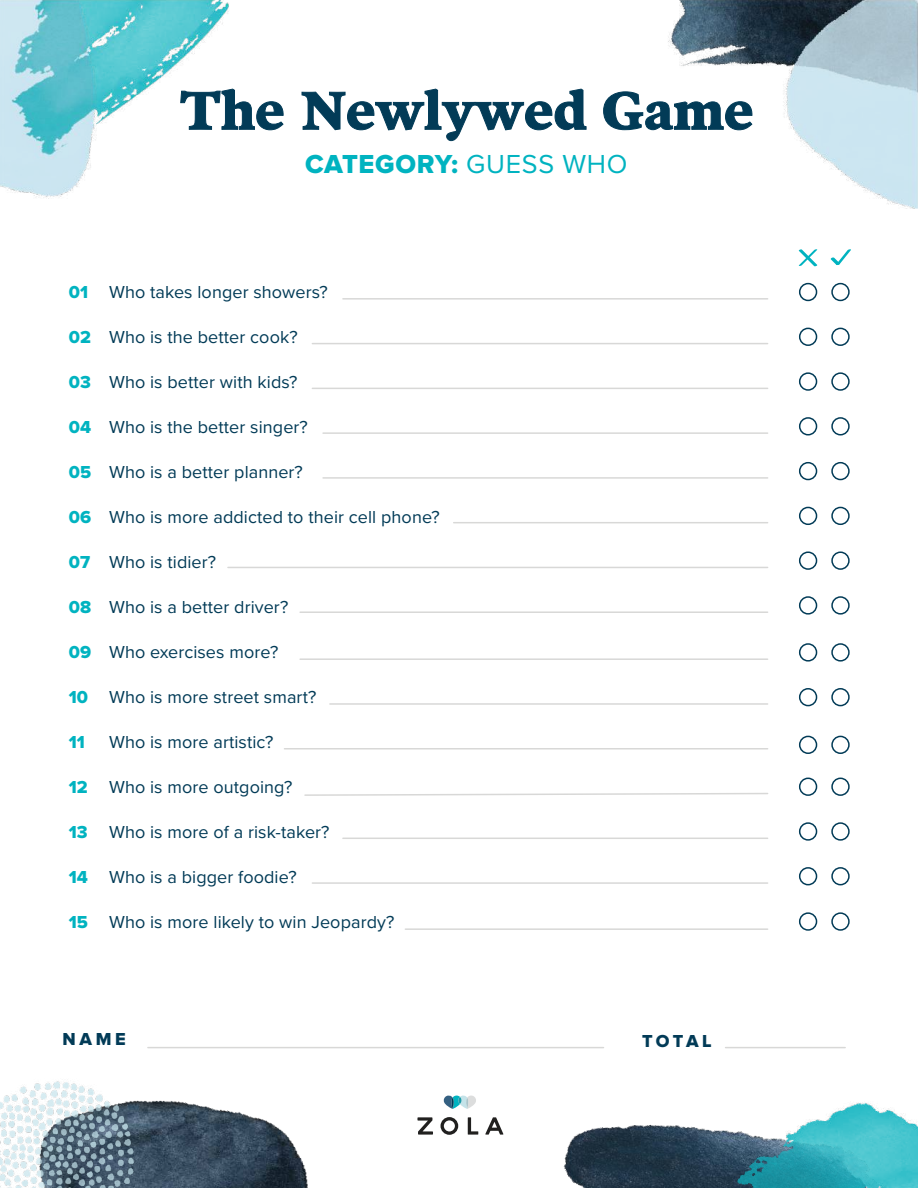
<style>
.page{position:relative;width:918px;height:1188px;background:#fff}
.page>*{position:absolute;margin:0;border:0;box-sizing:border-box;transform-origin:0 0}
.t1{font:700 52.5px "Poynter Text";color:#023b57}
.t2{font:27px "Proxima Nova Extrabld";letter-spacing:.025em;color:#00b3c0}
.t3{font:18px "Proxima Nova";letter-spacing:.005em;color:#023b57}
.t4{font:18px "Proxima Nova Extrabld";letter-spacing:.005em;color:#00b3c0}
.t5{font:18px "Proxima Nova Extrabld";letter-spacing:.2em;color:#023b57}
.s1{font-family:"Proxima Nova"}
</style>
<div class="page">
<svg style="left:417px;top:1117px;width:16px;height:18px"></svg>
<svg style="left:440px;top:1117px;width:18px;height:18px"></svg>
<svg style="left:468px;top:1117px;width:10px;height:18px"></svg>
<svg style="left:485px;top:1117px;width:18px;height:18px"></svg>
<svg style="left:443px;top:1095px;width:33px;height:14px"></svg>
<hr style="left:148px;top:1047px;width:456px;height:1px;background:#d8d8d7">
<hr style="left:343px;top:298px;width:425px;height:2px;background:#d8d8d7">
<svg style="left:798px;top:249px;width:20px;height:18px"></svg>
<svg style="left:830px;top:249px;width:21px;height:16px"></svg>
<div style="left:799px;top:283px;width:18px;height:18px;border:2px solid #023b57;border-radius:50%"></div>
<div style="left:831px;top:283px;width:19px;height:18px;border:2px solid #023b57;border-radius:50%"></div>
<hr style="left:312px;top:343px;width:456px;height:1px;background:#d8d8d7">
<div style="left:799px;top:328px;width:18px;height:18px;border:2px solid #023b57;border-radius:50%"></div>
<div style="left:831px;top:328px;width:19px;height:18px;border:2px solid #023b57;border-radius:50%"></div>
<hr style="left:312px;top:388px;width:456px;height:1px;background:#d8d8d7">
<div style="left:799px;top:372px;width:18px;height:19px;border:2px solid #023b57;border-radius:50%"></div>
<div style="left:831px;top:372px;width:19px;height:19px;border:2px solid #023b57;border-radius:50%"></div>
<hr style="left:323px;top:432px;width:445px;height:2px;background:#d8d8d7">
<div style="left:799px;top:417px;width:18px;height:19px;border:2px solid #023b57;border-radius:50%"></div>
<div style="left:831px;top:417px;width:19px;height:19px;border:2px solid #023b57;border-radius:50%"></div>
<hr style="left:323px;top:477px;width:445px;height:2px;background:#d8d8d7">
<div style="left:799px;top:462px;width:18px;height:18px;border:2px solid #023b57;border-radius:50%"></div>
<div style="left:831px;top:462px;width:19px;height:18px;border:2px solid #023b57;border-radius:50%"></div>
<hr style="left:454px;top:522px;width:314px;height:1px;background:#d8d8d7">
<div style="left:799px;top:507px;width:18px;height:18px;border:2px solid #023b57;border-radius:50%"></div>
<div style="left:831px;top:507px;width:19px;height:18px;border:2px solid #023b57;border-radius:50%"></div>
<hr style="left:228px;top:567px;width:540px;height:1px;background:#d8d8d7">
<div style="left:799px;top:551px;width:18px;height:19px;border:2px solid #023b57;border-radius:50%"></div>
<div style="left:831px;top:551px;width:19px;height:19px;border:2px solid #023b57;border-radius:50%"></div>
<hr style="left:300px;top:611px;width:468px;height:2px;background:#d8d8d7">
<div style="left:799px;top:596px;width:18px;height:19px;border:2px solid #023b57;border-radius:50%"></div>
<div style="left:831px;top:596px;width:19px;height:19px;border:2px solid #023b57;border-radius:50%"></div>
<hr style="left:300px;top:658px;width:468px;height:2px;background:#d8d8d7">
<div style="left:799px;top:643px;width:18px;height:19px;border:2px solid #023b57;border-radius:50%"></div>
<div style="left:831px;top:643px;width:19px;height:19px;border:2px solid #023b57;border-radius:50%"></div>
<hr style="left:330px;top:703px;width:438px;height:2px;background:#d8d8d7">
<div style="left:799px;top:688px;width:18px;height:18px;border:2px solid #023b57;border-radius:50%"></div>
<div style="left:831px;top:688px;width:19px;height:18px;border:2px solid #023b57;border-radius:50%"></div>
<hr style="left:284px;top:748px;width:484px;height:2px;background:#d8d8d7">
<svg style="left:304px;top:793px;width:465px;height:3px"></svg>
<div style="left:799px;top:778px;width:18px;height:18px;border:2px solid #023b57;border-radius:50%"></div>
<div style="left:831px;top:778px;width:19px;height:18px;border:2px solid #023b57;border-radius:50%"></div>
<div style="left:799px;top:736px;width:18px;height:18px;border:2px solid #023b57;border-radius:50%"></div>
<div style="left:831px;top:736px;width:19px;height:18px;border:2px solid #023b57;border-radius:50%"></div>
<hr style="left:343px;top:838px;width:425px;height:1px;background:#d8d8d7">
<div style="left:799px;top:822px;width:18px;height:19px;border:2px solid #023b57;border-radius:50%"></div>
<div style="left:831px;top:822px;width:19px;height:19px;border:2px solid #023b57;border-radius:50%"></div>
<hr style="left:312px;top:882px;width:456px;height:2px;background:#d8d8d7">
<div style="left:799px;top:867px;width:18px;height:18px;border:2px solid #023b57;border-radius:50%"></div>
<div style="left:831px;top:867px;width:19px;height:18px;border:2px solid #023b57;border-radius:50%"></div>
<hr style="left:405px;top:928px;width:363px;height:2px;background:#d8d8d7">
<div style="left:799px;top:912px;width:18px;height:19px;border:2px solid #023b57;border-radius:50%"></div>
<div style="left:831px;top:912px;width:19px;height:19px;border:2px solid #023b57;border-radius:50%"></div>
<img style="left:82px;top:0;width:836px;height:209px">
<img style="left:139px;top:1100px;width:169px;height:88px">
<img style="left:514px;top:1048px;width:151px;height:140px">
<img style="left:665px;top:1047px;width:253px;height:141px">
<img style="left:0;top:1081px;width:139px;height:107px">
<img style="left:0;top:0;width:82px;height:199px">
<h1 class="t1" style="left:180px;top:88px;width:575px">The Newlywed Game</h1>
<h2 class="t2" style="left:305px;top:152px;width:324px">CATEGORY: <span class="s1">GUESS WHO</span></h2>
<p class="t4" style="left:69px;top:283px;width:21px">01</p>
<p class="t4" style="left:69px;top:328px;width:24px">02</p>
<p class="t4" style="left:69px;top:373px;width:24px">03</p>
<p class="t4" style="left:69px;top:418px;width:24px">04</p>
<p class="t4" style="left:69px;top:463px;width:24px">05</p>
<p class="t4" style="left:69px;top:508px;width:24px">06</p>
<p class="t4" style="left:69px;top:553px;width:23px">07</p>
<p class="t4" style="left:69px;top:598px;width:24px">08</p>
<p class="t4" style="left:69px;top:643px;width:24px">09</p>
<p class="t4" style="left:69px;top:688px;width:21px">10</p>
<p class="t4" style="left:69px;top:733px;width:18px">11</p>
<p class="t4" style="left:69px;top:778px;width:21px">12</p>
<p class="t4" style="left:69px;top:823px;width:20px">13</p>
<p class="t4" style="left:69px;top:868px;width:21px">14</p>
<p class="t4" style="left:69px;top:913px;width:21px">15</p>
<p class="t3" style="left:109px;top:278px;width:220px">Who takes longer showers?</p>
<p class="t3" style="left:109px;top:323px;width:190px">Who is the better cook?</p>
<p class="t3" style="left:109px;top:368px;width:190px">Who is better with kids?</p>
<p class="t3" style="left:109px;top:413px;width:200px">Who is the better singer?</p>
<p class="t3" style="left:109px;top:458px;width:195px">Who is a better planner?</p>
<p class="t3" style="left:109px;top:503px;width:332px">Who is more addicted to their cell phone?</p>
<p class="t3" style="left:109px;top:548px;width:109px">Who is tidier?</p>
<p class="t3" style="left:109px;top:593px;width:181px">Who is a better driver?</p>
<p class="t3" style="left:109px;top:638px;width:171px">Who exercises more?</p>
<p class="t3" style="left:109px;top:683px;width:209px">Who is more street smart?</p>
<p class="t3" style="left:109px;top:728px;width:166px">Who is more artistic?</p>
<p class="t3" style="left:109px;top:773px;width:185px">Who is more outgoing?</p>
<p class="t3" style="left:109px;top:818px;width:222px">Who is more of a risk-taker?</p>
<p class="t3" style="left:109px;top:863px;width:189px">Who is a bigger foodie?</p>
<p class="t3" style="left:109px;top:908px;width:287px">Who is more likely to win Jeopardy?</p>
<p class="t5" style="left:63px;top:1031px;width:65px">NAME</p>
<p class="t5" style="left:642px;top:1033px;width:71px">TOTAL</p>
</div>
